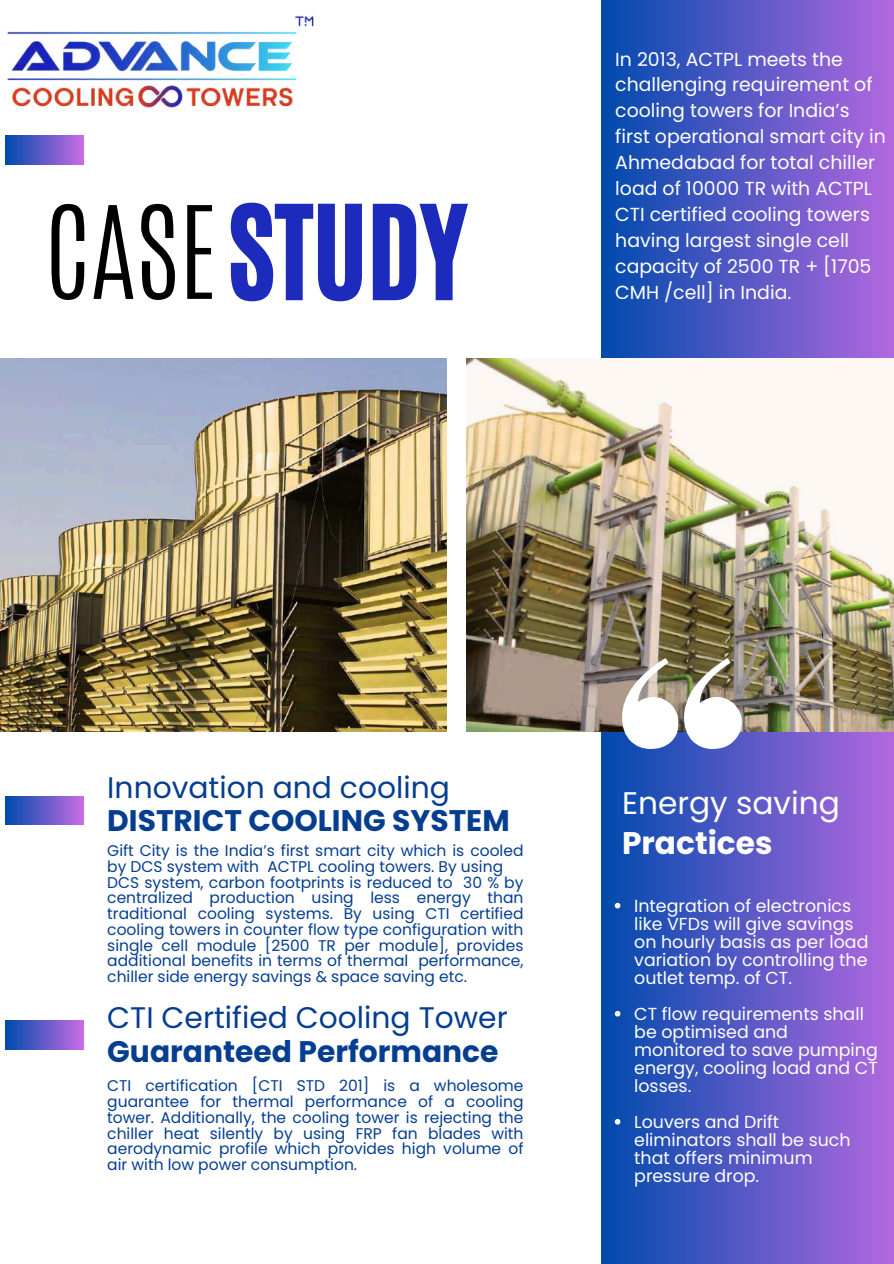
<style>
.page{position:relative;width:894px;height:1264px;background:#fff}
.page>*{position:absolute;margin:0;border:0;box-sizing:border-box;transform-origin:0 0}
.t1{font:109.05px "CA Generated";color:#1c2bbc}
.t2{font:31.2px "Poppins";color:#fff}
.t3{font:700 31.2px "Poppins";color:#fff}
.t4{font:29.7px "Poppins";color:#053e91}
.t5{font:700 29.7px "Poppins";color:#053e91}
.t6{font:18.9px/25.8px "Poppins";color:#fff}
.t7{font:17.4px/18px "Poppins";color:#fff}
.t8{font:15.45px/15.8px "Poppins";color:#053e91}
.s1{font-family:"Antonio";font-weight:300;color:#000}
</style>
<div class="page">
<div style="left:601px;top:0;width:292px;height:1263px;background:linear-gradient(to right,#004aad,#b168df)"></div>
<div style="left:6px;top:136px;width:77px;height:28px;background:linear-gradient(to right,#014aad,#c76be5)"></div>
<img style="left:0;top:358px;width:446px;height:373px">
<img style="left:466px;top:358px;width:427px;height:373px">
<div style="left:6px;top:796px;width:77px;height:28px;background:linear-gradient(to right,#014aad,#c76be5)"></div>
<div style="left:6px;top:1020px;width:77px;height:29px;background:linear-gradient(to right,#014aad,#c76be5)"></div>
<svg style="left:622px;top:658px;width:56px;height:91px"></svg>
<img style="left:684px;top:658px;width:57px;height:91px">
<img style="left:7px;top:15px;width:307px;height:94px">
<svg style="left:614px;top:902px;width:6px;height:6px"></svg>
<svg style="left:614px;top:1010px;width:6px;height:6px"></svg>
<svg style="left:614px;top:1118px;width:6px;height:6px"></svg>
<h1 class="t1" style="left:44px;top:174px;width:423px"><span class="s1">CASE</span>STUDY</h1>
<p class="t6" style="left:615px;top:46px;width:272px">In 2013, ACTPL meets the challenging requirement of cooling towers for India’s first operational smart city in<br>Ahmedabad for total chiller load of 10000 TR with ACTPL<br>CTI certified cooling towers having largest single cell capacity of 2500 TR + [1705<br>CMH /cell] in India.</p>
<h3 class="t4" style="left:107px;top:767px;width:344px">Innovation and cooling</h3>
<h3 class="t5" style="left:107px;top:799px;width:404px">DISTRICT COOLING SYSTEM</h3>
<p class="t8" style="left:107px;top:842px;width:417px">Gift City is the India’s first smart city which is cooled by DCS system with ACTPL cooling towers. By using DCS system, carbon footprints is reduced to 30 % by centralized production using less energy than traditional cooling systems. By using CTI certified cooling towers in counter flow type configuration with single cell module [2500 TR per module], provides additional benefits in terms of thermal performance, chiller side energy savings &amp; space saving etc.</p>
<h3 class="t4" style="left:107px;top:996px;width:402px">CTI Certified Cooling Tower</h3>
<h3 class="t5" style="left:107px;top:1030px;width:392px">Guaranteed Performance</h3>
<p class="t8" style="left:107px;top:1077px;width:417px;text-align:justify">CTI certification [CTI STD 201] is a wholesome guarantee for thermal performance of a cooling tower. Additionally, the cooling tower is rejecting the chiller heat silently by using FRP fan blades with aerodynamic profile which provides high volume of air with low power consumption.</p>
<h2 class="t2" style="left:622px;top:781px;width:219px">Energy saving</h2>
<h2 class="t3" style="left:622px;top:821px;width:152px">Practices</h2>
<p class="t7" style="left:634px;top:896px;width:236px">Integration of electronics like VFDs will give savings on hourly basis as per load variation by controlling the outlet temp. of CT.</p>
<p class="t7" style="left:634px;top:1004px;width:245px">CT flow requirements shall be optimised and monitored to save pumping energy, cooling load and CT losses.</p>
<p class="t7" style="left:634px;top:1112px;width:218px">Louvers and Drift eliminators shall be such that offers minimum pressure drop.</p>
</div>
